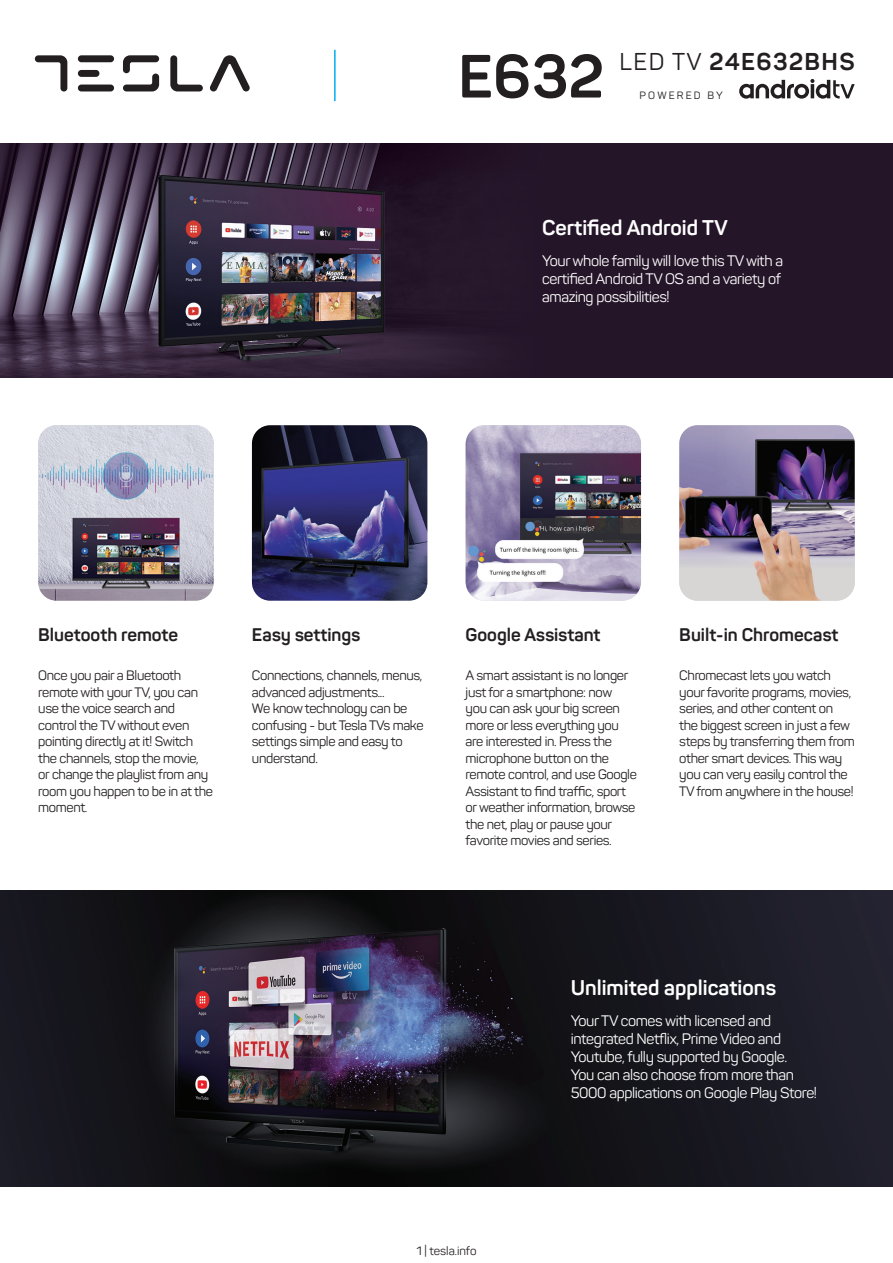
<style>
.page{position:relative;width:893px;height:1263px;background:#fff}
.page>*{position:absolute;margin:0;border:0;box-sizing:border-box;transform-origin:0 0}
.Serija{font:700 60px "Panton";color:#231f20}
.Oznaka_modela{font:700 24px "Panton";letter-spacing:.055em;color:#231f20}
.t1{font:700 21px "Panton";color:#fff}
.t2{font:700 18px "Panton";color:#231f20}
.t3{font:15px/18px "Panton";letter-spacing:-.025em;color:#fff}
.t4{font:13.5px/16.5px "Panton";letter-spacing:-.025em;color:#231f20}
.t5{font:12px "Panton";color:#231f20}
.Powerd_by{font:10.5px "Panton";letter-spacing:.205em;color:#231f20}
.s1{font-weight:400}
</style>
<div class="page">
<svg style="left:210px;top:55px;width:40px;height:36px"></svg>
<svg style="left:35px;top:55px;width:32px;height:37px"></svg>
<svg style="left:123px;top:55px;width:36px;height:36px"></svg>
<svg style="left:170px;top:55px;width:33px;height:36px"></svg>
<div style="left:78px;top:55px;width:36px;height:7px;background:#231f20;border-radius:3px"></div>
<div style="left:78px;top:70px;width:21px;height:7px;background:#231f20;border-radius:3px"></div>
<div style="left:78px;top:85px;width:36px;height:6px;background:#231f20;border-radius:3px"></div>
<hr style="left:334px;top:50px;width:2px;height:51px;background:#00aeef">
<img style="left:252px;top:425px;width:175px;height:176px">
<img style="left:679px;top:425px;width:176px;height:176px">
<img style="left:38px;top:425px;width:176px;height:176px">
<img style="left:466px;top:425px;width:175px;height:176px">
<img style="left:0;top:144px;width:893px;height:233px">
<img style="left:0;top:891px;width:893px;height:295px">
<svg style="left:739px;top:79px;width:116px;height:20px"></svg>
<p class="Serija" style="left:458px;top:39px;width:147px">E632</p>
<p class="Oznaka_modela" style="left:620px;top:47px;width:236px"><span class="s1">LED TV</span> 24E632BHS</p>
<p class="Powerd_by" style="left:640px;top:89px;width:85px">POWERED BY</p>
<p class="t1" style="left:542px;top:215px;width:187px">Certified Android TV</p>
<p class="t3" style="left:542px;top:251px;width:242px">Your whole family will love this TV with a certified Android TV OS and a variety of amazing possibilities!</p>
<p class="t2" style="left:38px;top:624px;width:142px">Bluetooth remote</p>
<p class="t4" style="left:38px;top:667px;width:176px">Once you pair a Bluetooth remote with your TV, you can use the voice search and control the TV without even pointing directly at it! Switch the channels, stop the movie, or change the playlist from any room you happen to be in at the moment.</p>
<p class="t2" style="left:252px;top:624px;width:110px">Easy settings</p>
<p class="t4" style="left:252px;top:667px;width:173px">Connections, channels, menus, advanced adjustments...<br>We know technology can be confusing - but Tesla TVs make settings simple and easy to understand.</p>
<p class="t2" style="left:466px;top:624px;width:136px">Google Assistant</p>
<p class="t4" style="left:466px;top:667px;width:173px">A smart assistant is no longer just for a smartphone: now you can ask your big screen more or less everything you are interested in. Press the microphone button on the remote control, and use Google<br>Assistant to find traffic, sport or weather information, browse the net, play or pause your favorite movies and series.</p>
<p class="t2" style="left:679px;top:624px;width:161px">Built-in Chromecast</p>
<p class="t4" style="left:679px;top:667px;width:177px">Chromecast lets you watch your favorite programs, movies, series, and other content on the biggest screen in just a few steps by transferring them from other smart devices. This way you can very easily control the<br>TV from anywhere in the house!</p>
<p class="t1" style="left:571px;top:975px;width:207px">Unlimited applications</p>
<p class="t3" style="left:571px;top:1012px;width:248px">Your TV comes with licensed and integrated Netflix, Prime Video and Youtube, fully supported by Google.<br>You can also choose from more than 5000 applications on Google Play Store!</p>
<p class="t5" style="left:416px;top:1243px;width:62px">1 | tesla.info</p>
</div>
